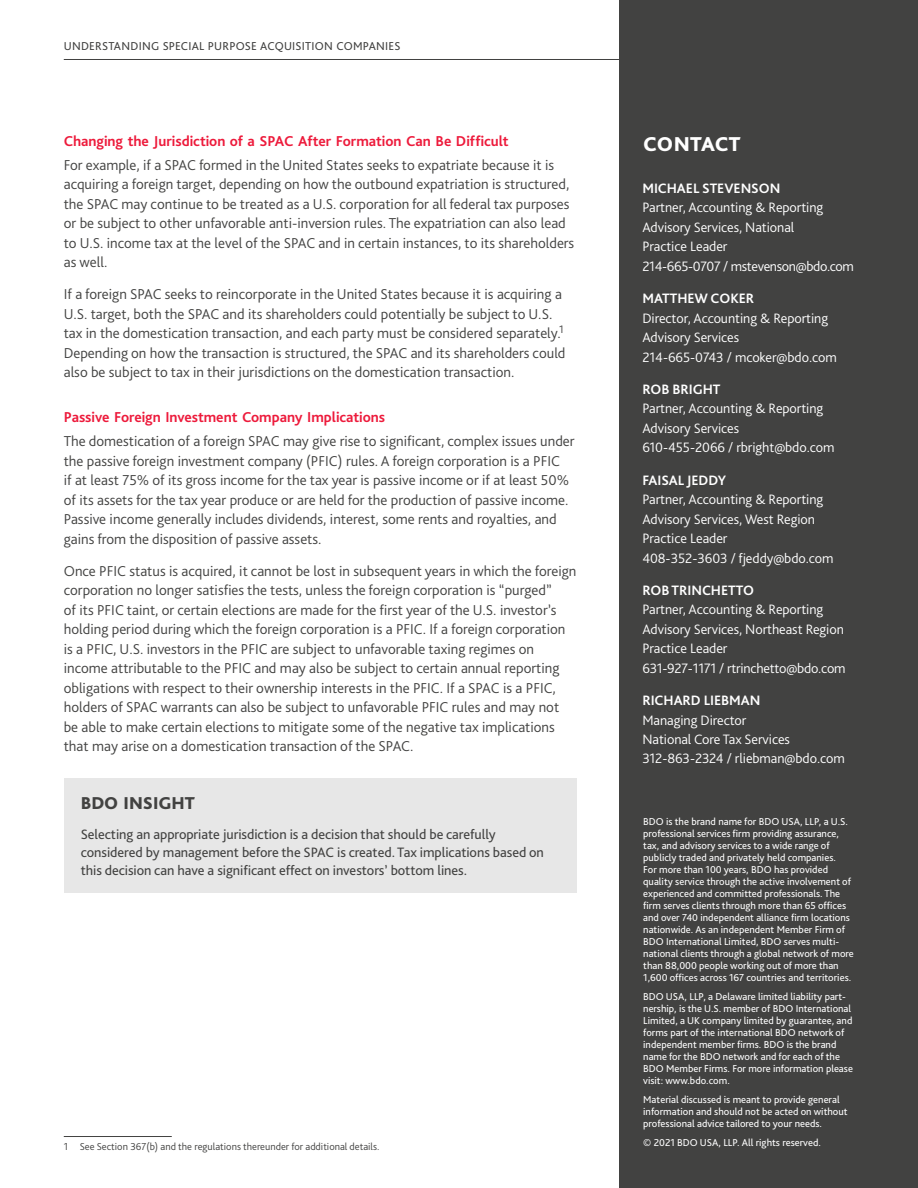
<style>
.page{position:relative;width:918px;height:1188px;background:#fff}
.page>*{position:absolute;margin:0;border:0;box-sizing:border-box;transform-origin:0 0}
.t1{font:800 21px "Bliss Pro";letter-spacing:.01em;color:#fff}
.t2{font:800 18px "Bliss Pro";color:#424241}
.t3{font:300 15px/19.5px "Bliss Pro";color:#424241}
.t4{font:700 15px "Bliss Pro";letter-spacing:-.005em;color:#ed1a3b}
.t5{font:300 14.25px/19.5px "Bliss Pro";letter-spacing:-.005em;color:#fff}
.t6{font:14.25px/18px "Bliss Pro";letter-spacing:-.005em;color:#424241}
.t7{font:700 14.25px "Bliss Pro";letter-spacing:-.005em;color:#fff}
.t8{font:12px "Bliss Pro";letter-spacing:.02em;color:#424241}
.t9{font:10.5px/12px "Bliss Pro";color:#fff}
.t10{font:300 10.5px "Bliss Pro";color:#424241}
</style>
<div class="page">
<div style="left:619px;top:0;width:299px;height:1188px;background:#424241"></div>
<hr style="left:64px;top:1136px;width:108px;height:1px;background:#424241">
<div style="left:64px;top:778px;width:513px;height:114px;background:#e7e7e7"></div>
<hr style="left:64px;top:59px;width:790px;height:1px;background:#424241">
<p class="t8" style="left:64px;top:39px;width:338px">UNDERSTANDING SPECIAL PURPOSE ACQUISITION COMPANIES</p>
<p class="t4" style="left:64px;top:132px;width:446px">Changing the Jurisdiction of a SPAC After Formation Can Be Difficult</p>
<p class="t3" style="left:64px;top:154px;width:512px">For example, if a SPAC formed in the United States seeks to expatriate because it is acquiring a foreign target, depending on how the outbound expatriation is structured, the SPAC may continue to be treated as a U.S. corporation for all federal tax purposes or be subject to other unfavorable anti-inversion rules. The expatriation can also lead to U.S. income tax at the level of the SPAC and in certain instances, to its shareholders as well.</p>
<p class="t3" style="left:64px;top:284px;width:503px">If a foreign SPAC seeks to reincorporate in the United States because it is acquiring a U.S. target, both the SPAC and its shareholders could potentially be subject to U.S. tax in the domestication transaction, and each party must be considered separately.<sup>1<br></sup>Depending on how the transaction is structured, the SPAC and its shareholders could also be subject to tax in their jurisdictions on the domestication transaction.</p>
<p class="t4" style="left:64px;top:408px;width:323px">Passive Foreign Investment Company Implications</p>
<p class="t3" style="left:64px;top:431px;width:512px">The domestication of a foreign SPAC may give rise to significant, complex issues under the passive foreign investment company (PFIC) rules. A foreign corporation is a PFIC<br>if at least 75% of its gross income for the tax year is passive income or if at least 50% of its assets for the tax year produce or are held for the production of passive income.<br>Passive income generally includes dividends, interest, some rents and royalties, and gains from the disposition of passive assets.</p>
<p class="t3" style="left:64px;top:561px;width:514px">Once PFIC status is acquired, it cannot be lost in subsequent years in which the foreign corporation no longer satisfies the tests, unless the foreign corporation is “purged”<br>of its PFIC taint, or certain elections are made for the first year of the U.S. investor’s holding period during which the foreign corporation is a PFIC. If a foreign corporation is a PFIC, U.S. investors in the PFIC are subject to unfavorable taxing regimes on income attributable to the PFIC and may also be subject to certain annual reporting obligations with respect to their ownership interests in the PFIC. If a SPAC is a PFIC, holders of SPAC warrants can also be subject to unfavorable PFIC rules and may not be able to make certain elections to mitigate some of the negative tax implications that may arise on a domestication transaction of the SPAC.</p>
<p class="t2" style="left:81px;top:791px;width:116px">BDO INSIGHT</p>
<p class="t6" style="left:81px;top:825px;width:465px">Selecting an appropriate jurisdiction is a decision that should be carefully considered by management before the SPAC is created. Tax implications based on this decision can have a significant effect on investors’ bottom lines.</p>
<p class="t10" style="left:64px;top:1140px;width:317px">1 See Section 367(b) and the regulations thereunder for additional details.</p>
<h1 class="t1" style="left:643px;top:131px;width:99px">CONTACT</h1>
<p class="t7" style="left:642px;top:179px;width:140px">MICHAEL STEVENSON</p>
<p class="t5" style="left:642px;top:197px;width:213px">Partner, Accounting &amp; Reporting<br>Advisory Services, National<br>Practice Leader<br>214-665-0707 / mstevenson@bdo.com</p>
<p class="t7" style="left:642px;top:289px;width:113px">MATTHEW COKER</p>
<p class="t5" style="left:642px;top:308px;width:196px">Director, Accounting &amp; Reporting<br>Advisory Services<br>214-665-0743 / mcoker@bdo.com</p>
<p class="t7" style="left:642px;top:380px;width:80px">ROB BRIGHT</p>
<p class="t5" style="left:642px;top:398px;width:194px">Partner, Accounting &amp; Reporting<br>Advisory Services<br>610-455-2066 / rbright@bdo.com</p>
<p class="t7" style="left:642px;top:471px;width:85px">FAISAL JEDDY</p>
<p class="t5" style="left:642px;top:489px;width:193px">Partner, Accounting &amp; Reporting<br>Advisory Services, West Region<br>Practice Leader<br>408-352-3603 / fjeddy@bdo.com</p>
<p class="t7" style="left:642px;top:581px;width:113px">ROB TRINCHETTO</p>
<p class="t5" style="left:642px;top:599px;width:205px">Partner, Accounting &amp; Reporting<br>Advisory Services, Northeast Region<br>Practice Leader<br>631-927-1171 / rtrinchetto@bdo.com</p>
<p class="t7" style="left:642px;top:691px;width:120px">RICHARD LIEBMAN</p>
<p class="t5" style="left:642px;top:710px;width:204px">Managing Director<br>National Core Tax Services<br>312-863-2324 / rliebman@bdo.com</p>
<p class="t9" style="left:643px;top:815px;width:212px">BDO is the brand name for BDO USA, LLP, a U.S. professional services firm providing assurance, tax, and advisory services to a wide range of publicly traded and privately held companies.<br>For more than 100 years, BDO has provided quality service through the active involvement of experienced and committed professionals. The firm serves clients through more than 65 offices and over 740 independent alliance firm locations nationwide. As an independent Member Firm of BDO International Limited, BDO serves multi&shy;national clients through a global network of more than 88,000 people working out of more than 1,600 offices across 167 countries and territories.</p>
<p class="t9" style="left:643px;top:990px;width:211px">BDO USA, LLP, a Delaware limited liability part&shy;nership, is the U.S. member of BDO International Limited, a UK company limited by guarantee, and forms part of the international BDO network of independent member firms. BDO is the brand name for the BDO network and for each of the BDO Member Firms. For more information please visit: www.bdo.com.</p>
<p class="t9" style="left:643px;top:1093px;width:206px">Material discussed is meant to provide general information and should not be acted on without professional advice tailored to your needs.</p>
<p class="t9" style="left:643px;top:1136px;width:179px">© 2021 BDO USA, LLP. All rights reserved.</p>
</div>
